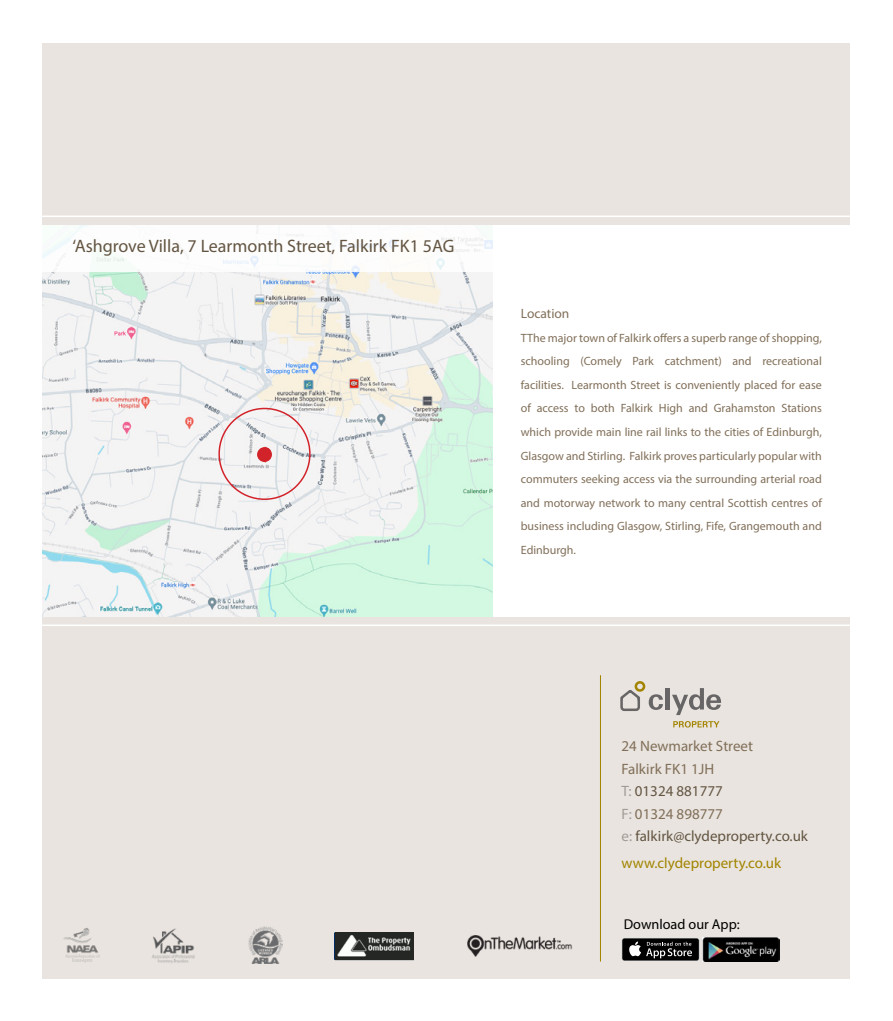
<style>
.page{position:relative;width:893px;height:1021px;background:#fff}
.page>*{position:absolute;margin:0;border:0;box-sizing:border-box;transform-origin:0 0}
.t1{font:18px "Myriad Pro";color:#635542}
.t2{font:15px/22.5px "Myriad Pro";color:#816f59}
.t3{font:15px "Myriad Pro";color:#a28400}
.t4{font:14.25px "Myriad Pro";color:#000}
.t5{font:13.5px "Myriad Pro";color:#816f59}
.t6{font:12px/23.5px "Myriad Pro";color:#816f59;text-align:justify}
.s1{color:#a29c96}
.s2{color:#635542}
</style>
<div class="page">
<div style="left:43px;top:43px;width:807px;height:935px;background:#e9e4df"></div>
<div style="left:43px;top:225px;width:807px;height:391px;background:#fff"></div>
<img style="left:43px;top:271px;width:450px;height:345px">
<hr style="left:15px;top:215px;width:844px;height:2px;background:#fff">
<hr style="left:37px;top:624px;width:819px;height:2px;background:#fff">
<div style="left:257px;top:447px;width:15px;height:15px;background:#d2232a;border-radius:50%"></div>
<div style="left:218px;top:408px;width:93px;height:92px;border:2px solid #d2232a;border-radius:50%"></div>
<hr style="left:600px;top:675px;width:1px;height:286px;background:#a28400">
<div style="left:635px;top:681px;width:10px;height:10px;border:2px solid #a28400;border-radius:50%"></div>
<svg style="left:649px;top:694px;width:14px;height:16px"></svg>
<hr style="left:666px;top:688px;width:4px;height:21px;background:#676566">
<svg style="left:672px;top:688px;width:49px;height:27px"></svg>
<svg style="left:673px;top:721px;width:46px;height:6px"></svg>
<svg style="left:620px;top:688px;width:21px;height:23px"></svg>
<div style="left:622px;top:938px;width:77px;height:22px;background:#000;border-radius:2px"></div>
<svg style="left:629px;top:941px;width:63px;height:17px"></svg>
<img style="left:703px;top:937px;width:76px;height:24px">
<svg style="left:335px;top:932px;width:79px;height:28px;background:#555754"></svg>
<img style="left:63px;top:928px;width:36px;height:35px">
<img style="left:152px;top:928px;width:43px;height:35px">
<img style="left:249px;top:926px;width:34px;height:37px">
<img style="left:467px;top:935px;width:105px;height:22px">
<h1 class="t1" style="left:72px;top:235px;width:384px">‘Ashgrove Villa, 7 Learmonth Street, Falkirk FK1 5AG</h1>
<p class="t5" style="left:521px;top:305px;width:50px">Location</p>
<p class="t6" style="left:521px;top:325px;width:303px">TThe major town of Falkirk offers a superb range of shopping, schooling (Comely Park catchment) and recreational facilities. Learmonth Street is conveniently placed for ease of access to both Falkirk High and Grahamston Stations which provide main line rail links to the cities of Edinburgh, Glasgow and Stirling. Falkirk proves particularly popular with commuters seeking access via the surrounding arterial road and motorway network to many central Scottish centres of business including Glasgow, Stirling, Fife, Grangemouth and Edinburgh.</p>
<p class="t2" style="left:622px;top:734px;width:188px">24 Newmarket Street<br>Falkirk FK1 1JH<br><span class="s1">T:</span> <span class="s2">01324 881777<br></span><span class="s1">F:</span> 01324 898777<br><span class="s1">e:</span> <span class="s2">falkirk@clydeproperty.co.uk</span></p>
<p class="t3" style="left:622px;top:853px;width:161px">www.clydeproperty.co.uk</p>
<p class="t4" style="left:624px;top:915px;width:117px">Download our App:</p>
</div>
